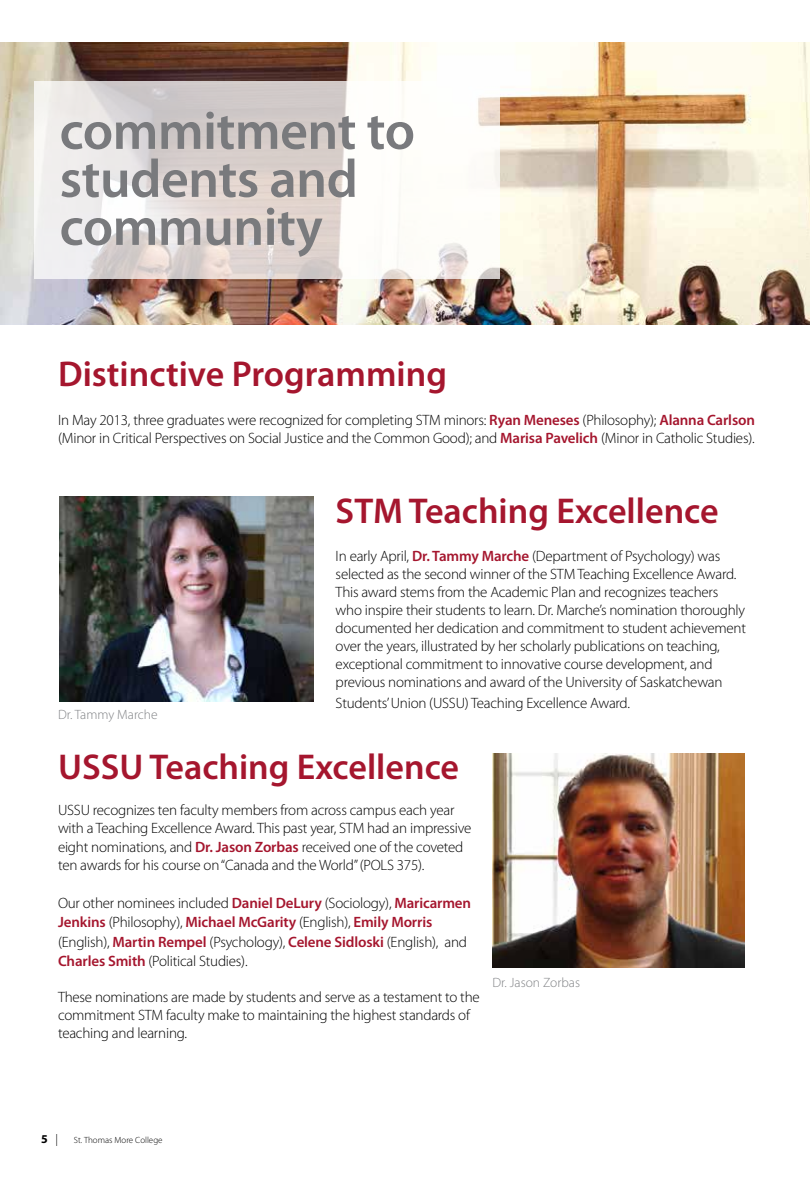
<style>
.page{position:relative;width:810px;height:1188px;background:#fff}
.page>*{position:absolute;margin:0;border:0;box-sizing:border-box;transform-origin:0 0}
.t1{font:600 54px/48px "Myriad Pro";letter-spacing:-.01em;color:#797a7d}
.t2{font:600 36px "Myriad Pro";color:#a5162e}
.t3{font:300 15px/18px "Myriad Pro";letter-spacing:-.015em;color:#000}
.t4{font:300 13.5px "Myriad Pro";color:#808285}
.t5{font:700 12px "Myriad Pro";color:#000}
.t6{font:300 9px "Myriad Pro";color:#000}
.s1{font-weight:600;color:#a5162e}
.s2{font-weight:300}
</style>
<div class="page">
<img style="left:0;top:42px;width:810px;height:283px">
<img style="left:60px;top:496px;width:254px;height:206px">
<svg style="left:34px;top:81px;width:466px;height:198px"></svg>
<img style="left:492px;top:753px;width:252px;height:215px">
<h1 class="t1" style="left:60px;top:105px;width:357px">commitment to students and community</h1>
<h2 class="t2" style="left:58px;top:351px;width:391px">Distinctive Programming</h2>
<p class="t3" style="left:58px;top:411px;width:698px">In May 2013, three graduates were recognized for completing STM minors: <span class="s1">Ryan Meneses</span> (Philosophy); <span class="s1">Alanna Carlson </span>(Minor in Critical Perspectives on Social Justice and the Common Good); and <span class="s1">Marisa Pavelich</span> (Minor in Catholic Studies).</p>
<p class="t4" style="left:58px;top:707px;width:101px">Dr. Tammy Marche</p>
<h2 class="t2" style="left:336px;top:488px;width:385px">STM Teaching Excellence</h2>
<p class="t3" style="left:336px;top:547px;width:412px">In early April, <span class="s1">Dr. Tammy Marche</span> (Department of Psychology) was selected as the second winner of the STM Teaching Excellence Award.<br>This award stems from the Academic Plan and recognizes teachers who inspire their students to learn. Dr. Marche’s nomination thoroughly documented her dedication and commitment to student achievement over the years, illustrated by her scholarly publications on teaching, exceptional commitment to innovative course development, and previous nominations and award of the University of Saskatchewan</p>
<p class="t3" style="left:336px;top:694px;width:296px">Students’ Union (USSU) Teaching Excellence Award.</p>
<h2 class="t2" style="left:58px;top:744px;width:403px">USSU Teaching Excellence</h2>
<p class="t3" style="left:58px;top:801px;width:415px">USSU recognizes ten faculty members from across campus each year with a Teaching Excellence Award. This past year, STM had an impressive</p>
<p class="t3" style="left:58px;top:838px;width:407px">eight nominations, and <span class="s1">Dr. Jason Zorbas</span> received one of the coveted ten awards for his course on “Canada and the World” (POLS 375).</p>
<p class="t3" style="left:58px;top:893px;width:415px;line-height:19.5px">Our other nominees included <span class="s1">Daniel DeLury</span> (Sociology), <span class="s1">Maricarmen Jenkins</span> (Philosophy), <span class="s1">Michael McGarity</span> (English), <span class="s1">Emily Morris </span>(English), <span class="s1">Martin Rempel</span> (Psychology), <span class="s1">Celene Sidloski</span> (English), and <span class="s1">Charles Smith</span> (Political Studies).</p>
<p class="t3" style="left:58px;top:988px;width:423px">These nominations are made by students and serve as a testament to the commitment STM faculty make to maintaining the highest standards of teaching and learning.</p>
<p class="t4" style="left:492px;top:975px;width:89px">Dr. Jason Zorbas</p>
<p class="t5" style="left:41px;top:1131px;width:19px">5 <span class="s2">|</span></p>
<p class="t6" style="left:74px;top:1135px;width:90px">St. Thomas More College</p>
</div>
